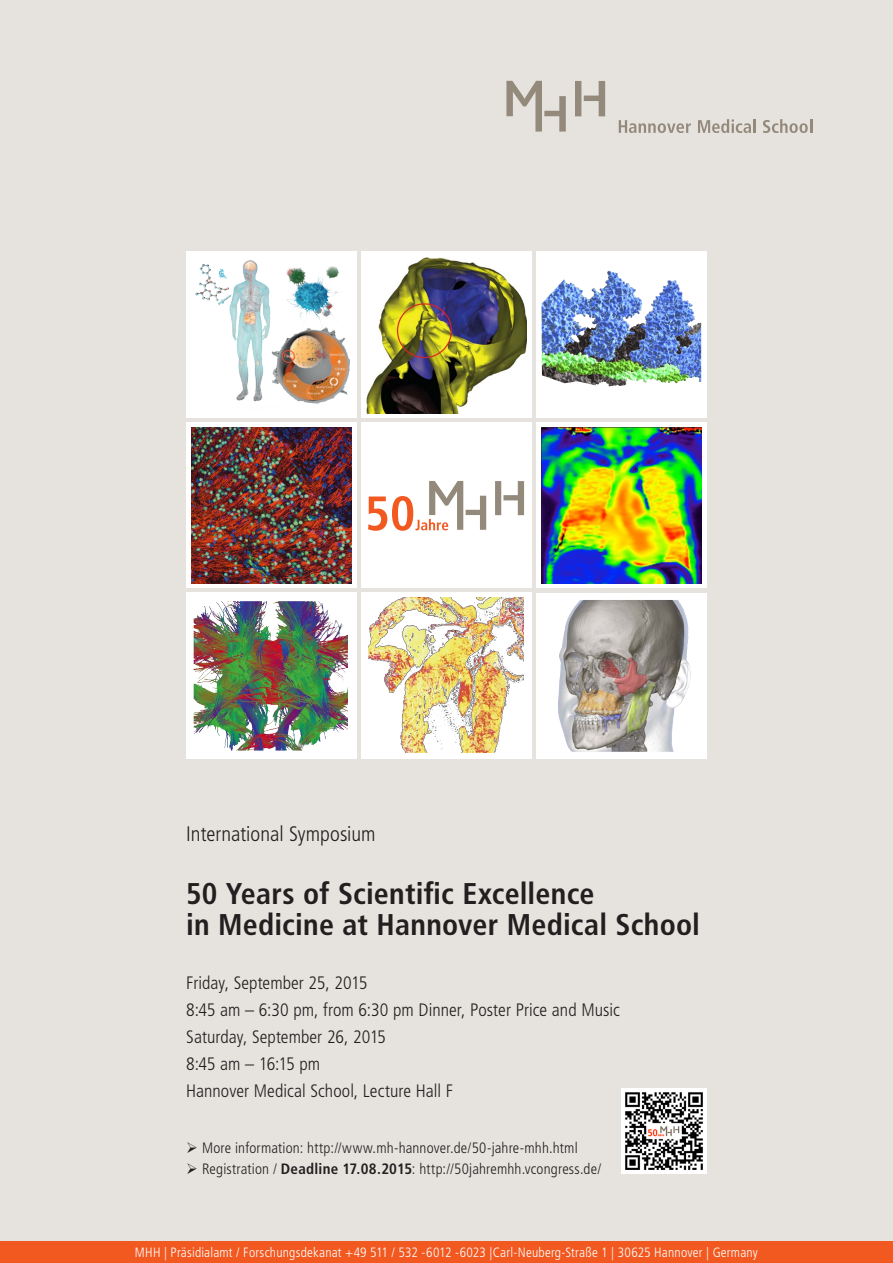
<style>
.page{position:relative;width:893px;height:1263px;background:#fff}
.page>*{position:absolute;margin:0;border:0;box-sizing:border-box;transform-origin:0 0}
.t1{font:700 condensed 30px/31.5px "Frutiger LT Std";letter-spacing:.005em;color:#231f20}
.t2{font:300 condensed 21px "Frutiger LT Std";color:#231f20}
.t3{font:300 condensed 18px/27px "Frutiger LT Std";color:#231f20}
.t4{font:300 condensed 15px "Frutiger LT Std";letter-spacing:.01em;color:#231f20}
.t5{font:300 condensed 13.5px "Frutiger LT Std";letter-spacing:.015em;color:#fff}
.s1{font-weight:700}
</style>
<div class="page">
<div style="left:0;top:0;width:893px;height:1252px;background:#e6e3df"></div>
<div style="left:0;top:1242px;width:893px;height:21px;background:#f15921"></div>
<img style="left:536px;top:593px;width:170px;height:166px">
<div style="left:362px;top:592px;width:169px;height:167px;background:#fff"></div>
<img style="left:186px;top:592px;width:170px;height:167px">
<svg style="left:187px;top:422px;width:170px;height:166px;background:#e8e2e2"></svg>
<div style="left:361px;top:422px;width:170px;height:166px;background:#fff"></div>
<div style="left:536px;top:422px;width:170px;height:166px;background:linear-gradient(to right,#fff,#fff)"></div>
<div style="left:362px;top:251px;width:169px;height:167px;background:#fff"></div>
<div style="left:186px;top:251px;width:170px;height:167px;background:#fff"></div>
<img style="left:536px;top:251px;width:170px;height:167px">
<img style="left:273px;top:601px;width:47px;height:25px">
<svg style="left:326px;top:266px;width:5px;height:12px"></svg>
<img style="left:284px;top:325px;width:66px;height:79px">
<img style="left:199px;top:264px;width:9px;height:21px">
<img style="left:220px;top:260px;width:64px;height:142px">
<img style="left:218px;top:293px;width:16px;height:12px">
<img style="left:368px;top:598px;width:155px;height:155px">
<img style="left:558px;top:600px;width:22px;height:97px">
<svg style="left:495px;top:481px;width:29px;height:34px"></svg>
<svg style="left:368px;top:481px;width:118px;height:50px"></svg>
<img style="left:588px;top:271px;width:21px;height:29px">
<img style="left:541px;top:428px;width:160px;height:155px">
<img style="left:191px;top:428px;width:160px;height:155px">
<img style="left:366px;top:258px;width:161px;height:155px">
<svg style="left:506px;top:81px;width:60px;height:51px"></svg>
<svg style="left:575px;top:81px;width:30px;height:35px"></svg>
<svg style="left:619px;top:120px;width:72px;height:13px"></svg>
<svg style="left:698px;top:119px;width:53px;height:14px"></svg>
<hr style="left:753px;top:119px;width:3px;height:14px;background:#948a7c">
<svg style="left:763px;top:119px;width:49px;height:14px"></svg>
<img style="left:621px;top:1089px;width:85px;height:85px">
<p class="t2" style="left:186px;top:821px;width:191px">International Symposium</p>
<h1 class="t1" style="left:186px;top:878px;width:515px">50 Years of Scientific Excellence<br>in Medicine at Hannover Medical School</h1>
<p class="t3" style="left:186px;top:970px;width:435px">Friday, September 25, 2015<br>8:45 am – 6:30 pm, from 6:30 pm Dinner, Poster Price and Music Saturday, September 26, 2015<br>8:45 am – 16:15 pm<br>Hannover Medical School, Lecture Hall F</p>
<p class="t4" style="left:186px;top:1139px;width:393px">➢ More information: http://www.mh-hannover.de/50-jahre-mhh.html</p>
<p class="t4" style="left:186px;top:1160px;width:417px">➢ Registration / <span class="s1">Deadline 17.08.2015</span>: http://50jahremhh.vcongress.de/</p>
<p class="t5" style="left:135px;top:1244px;width:624px">MHH | Präsidialamt / Forschungsdekanat +49 511 / 532 -6012 -6023 |Carl-Neuberg-Straße 1 | 30625 Hannover | Germany</p>
</div>
